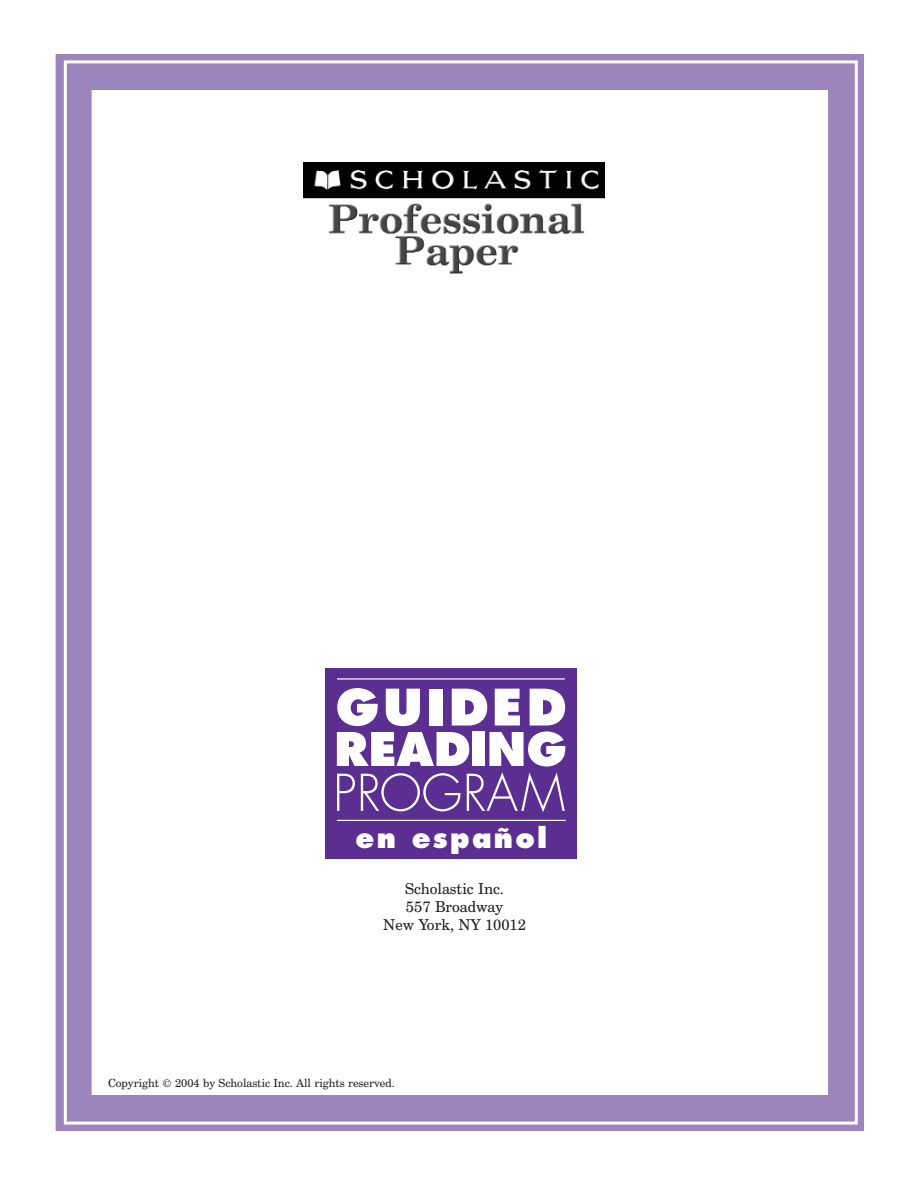
<style>
.page{position:relative;width:918px;height:1188px;background:#fff}
.page>*{position:absolute;margin:0;border:0;box-sizing:border-box;transform-origin:0 0}
.t1{font:800 27.3px "Futura";letter-spacing:.085em;color:#fff}
.t2{font:15px/18px "Century Schoolbook BT";color:#231f20;text-align:center}
.t3{font:11.25px "Century Schoolbook BT";color:#231f20}
</style>
<div class="page">
<div style="left:56px;top:54px;width:808px;height:1077px;border:36px solid #9c85bd"></div>
<div style="left:325px;top:668px;width:252px;height:191px;background:#5b2e91"></div>
<svg style="left:337px;top:688px;width:228px;height:124px"></svg>
<hr style="left:337px;top:678px;width:228px;height:2px;background:#fff">
<hr style="left:337px;top:820px;width:229px;height:1px;background:#fff">
<img style="left:304px;top:163px;width:300px;height:111px">
<h1 class="t1" style="left:355px;top:826px;width:194px">en español</h1>
<h2 class="t2" style="left:383px;top:881px;width:144px">Scholastic Inc.<br>557 Broadway<br>New York, NY 10012</h2>
<p class="t3" style="left:108px;top:1079px;width:288px">Copyright © 2004 by Scholastic Inc. All rights reserved.</p>
</div>
